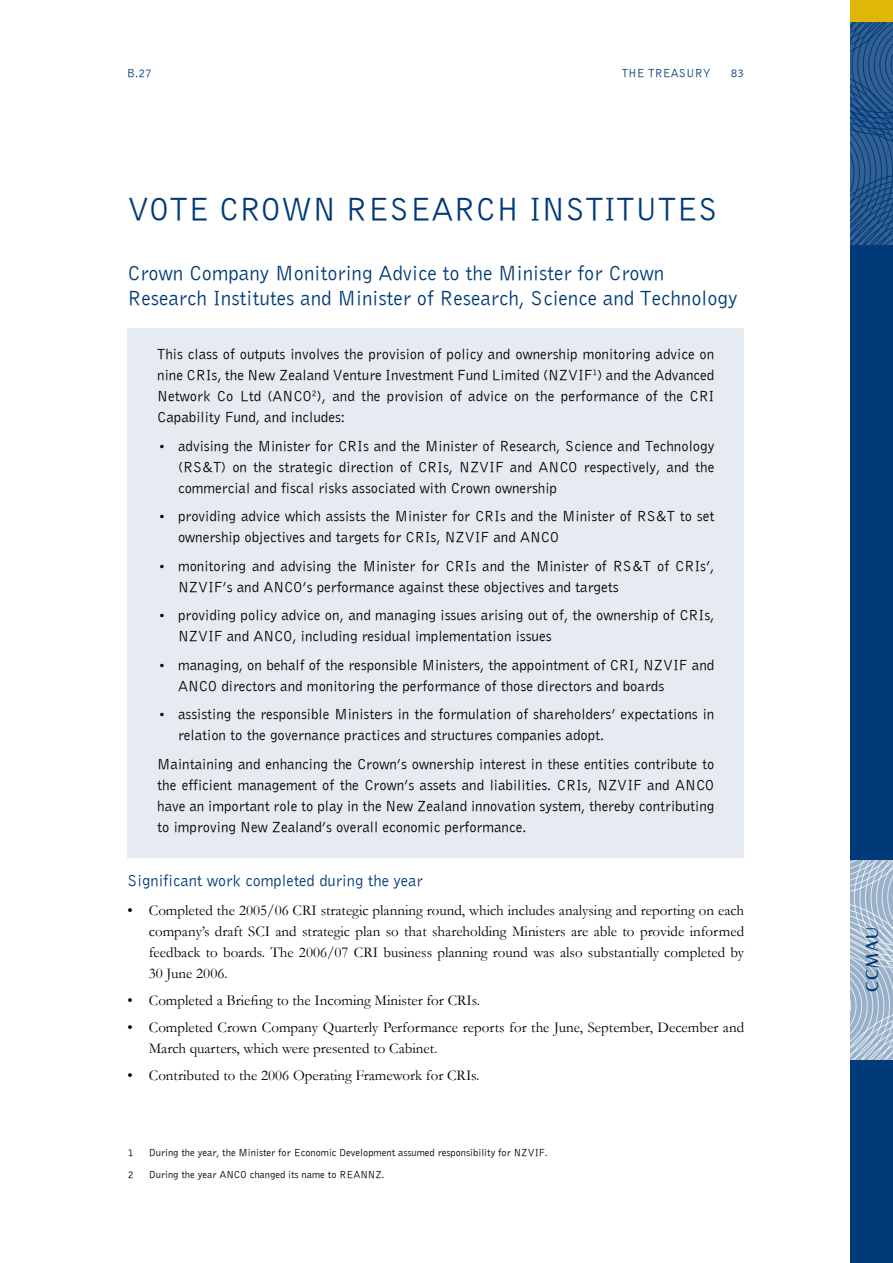
<style>
.page{position:relative;width:893px;height:1263px;background:#fff}
.page>*{position:absolute;margin:0;border:0;box-sizing:border-box;transform-origin:0 0}
.t1{font:33px "Bell Gothic BT";color:#003a78}
.t2{font:21px/25.5px "Bell Gothic BT";color:#003a78}
.t3{font:18px "Castle T";letter-spacing:.1em;color:#003a78}
.t4{font:16.5px "Bell Gothic BT";color:#003a78}
.t5{font:15px/21px "Bell Gothic BT";color:#000}
.t6{font:15px/21px "Garamond";color:#000;text-align:justify}
.t7{font:12px "Bell Gothic BT";color:#003a78}
.t8{font:10.5px/21.6px "Bell Gothic BT";color:#000}
.s1{font-size:12px}
</style>
<div class="page">
<svg style="left:850px;top:21px;width:43px;height:224px;background:#25568a"></svg>
<div style="left:850px;top:245px;width:43px;height:1018px;background:#003a78"></div>
<div style="left:850px;top:0;width:43px;height:21px;background:#e0b706"></div>
<svg style="left:850px;top:860px;width:43px;height:199px;background:#adbfd3"></svg>
<div style="left:128px;top:328px;width:616px;height:529px;background:#e6ebf1"></div>
<p class="t7" style="left:127px;top:66px;width:26px">B.27</p>
<p class="t7" style="left:622px;top:66px;width:91px">THE TREASURY</p>
<p class="t7" style="left:731px;top:66px;width:15px">83</p>
<h1 class="t1" style="left:128px;top:189px;width:262px">Vote Crow n Research</h1>
<h1 class="t1" style="left:529px;top:189px;width:109px">Institutes</h1>
<h2 class="t2" style="left:128px;top:259px;width:611px">Crown Company Monitoring Advice to the Minister for Crown<br>Research I nstitutes and Minister of Research, Science and Technology</h2>
<p class="t5" style="left:157px;top:343px;width:559px">This class of outputs involves the provision of policy and ownership monitoring advice on nine CRIs, the N ew Zealand Venture I nvestment Fund Limited (N ZVIF <sup>1</sup>) and the Advanced N etwork Co Ltd (AN CO <sup>2</sup>), and the provision of advice on the performance of the CRI Capability Fund, and includes:</p>
<p class="t5" style="left:178px;top:435px;width:538px;text-align:justify;text-indent:-19px"><span class="s1">•</span> advising the Minister for CRIs and the Minister of Research, Science and Technology (RS&amp;T) on the strategic direction of CRIs, N ZVIF and AN CO respectively, and the commercial and fiscal risks associated with Crown ownership</p>
<p class="t5" style="left:178px;top:505px;width:538px;text-indent:-19px"><span class="s1">•</span> providing advice which assists the Minister for CRIs and the Minister of RS&amp;T to set ownership objectives and targets for CRIs, N ZVIF and AN CO</p>
<p class="t5" style="left:178px;top:555px;width:538px;text-indent:-19px"><span class="s1">•</span> monitoring and advising the Minister for CRIs and the Minister of RS&amp;T of CRIs’,<br>N ZVIF’s and AN CO’s performance against these objectives and targets</p>
<p class="t5" style="left:178px;top:604px;width:538px;text-indent:-19px"><span class="s1">•</span> providing policy advice on, and managing issues arising out of, the ownership of CRIs,<br>N ZVIF and AN CO, including residual implementation issues</p>
<p class="t5" style="left:178px;top:654px;width:538px;text-indent:-19px"><span class="s1">•</span> managing, on behalf of the responsible Ministers, the appointment of CRI, N ZVIF and<br>AN CO directors and monitoring the performance of those directors and boards</p>
<p class="t5" style="left:178px;top:704px;width:538px;text-indent:-20px"><span class="s1">•</span> assisting the responsible Ministers in the formulation of shareholders’ expectations in relation to the governance practices and structures companies adopt.</p>
<p class="t5" style="left:157px;top:753px;width:559px">Maintaining and enhancing the Crown’s ownership interest in these entities contribute to the efficient management of the Crown’s assets and liabilities. CRIs, N ZVIF and AN CO have an important role to play in the N ew Zealand innovation system, thereby contributing to improving N ew Zealand’s overall economic performance.</p>
<p class="t4" style="left:128px;top:870px;width:297px">Significant work completed during the year</p>
<p class="t6" style="left:149px;top:899px;width:597px;text-indent:-21px">• Completed the 2005/06 CRI strategic planning round, which includes analysing and reporting on each company’s draft SCI and strategic plan so that shareholding Ministers are able to provide informed feedback to boards. The 2006/07 CRI business planning round was also substantially completed by 30 June 2006.</p>
<p class="t6" style="left:128px;top:989px;width:354px">• Completed a Briefing to the Incoming Minister for CRIs.</p>
<p class="t6" style="left:149px;top:1016px;width:597px;text-indent:-21px">• Completed Crown Company Quarterly Performance reports for the June, September, December and<br>March quarters, which were presented to Cabinet.</p>
<p class="t6" style="left:128px;top:1064px;width:353px">• Contributed to the 2006 Operating Framework for CRIs.</p>
<p class="t8" style="left:128px;top:1142px;width:422px">1 D uring the year, the Minister for Economic Development assumed responsibility for N ZVIF.<br>2 D uring the year AN CO changed its name to REANN Z.</p>
<p class="t3" style="left:862px;top:992px;width:66px;rotate:-90deg">CCMAU</p>
</div>
